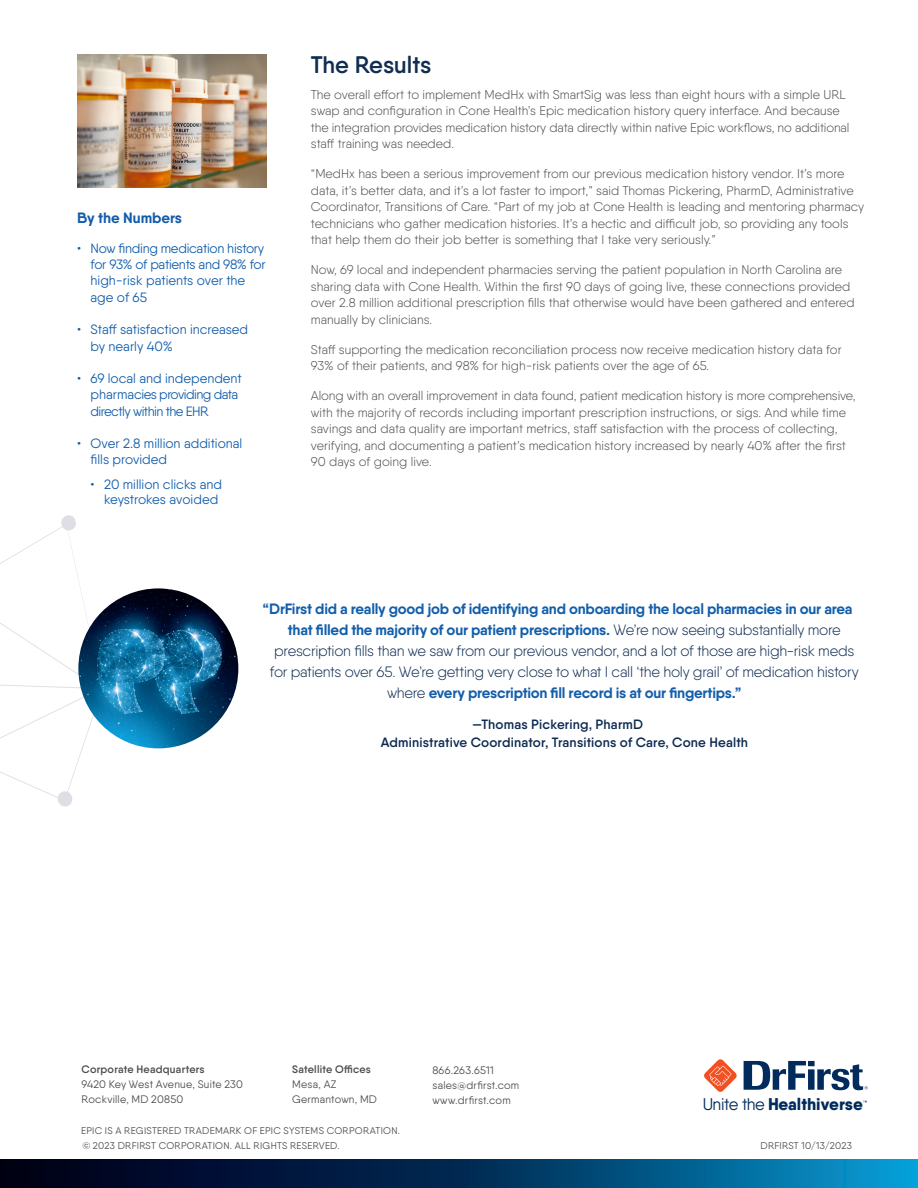
<style>
.page{position:relative;width:918px;height:1188px;background:#fff}
.page>*{position:absolute;margin:0;border:0;box-sizing:border-box;transform-origin:0 0}
.t1{font:600 24px "Qanelas Soft";letter-spacing:-.005em;color:#112d51}
.t2{font:800 16.95px "Qanelas Soft";color:#002b5c}
.t3{font:300 15px/21px "Qanelas Soft";letter-spacing:-.02em;color:#0d2b51;text-align:center}
.t4{font:700 15px "Qanelas Soft";letter-spacing:-.005em;color:#135cab}
.t5{font:13.5px/16.5px "Qanelas Soft";color:#135eab}
.t6{font:13.5px/16.2px "Qanelas Soft";letter-spacing:-.02em;color:#135eab}
.t7{font:600 13.5px/18px "Qanelas Soft";letter-spacing:.01em;color:#0d2b51}
.t8{font:13.5px/16.2px "Qanelas Soft";letter-spacing:-.04em;color:#135eab}
.t9{font:300 12.75px/16.5px "Qanelas Soft";color:#4b4c4d}
.t10{font:10.8px "Qanelas Soft";letter-spacing:.02em;color:#4b4c4d}
.t11{font:600 10.8px "Qanelas Soft";letter-spacing:.02em;color:#4b4c4d}
.t12{font:9.75px "Qanelas Soft";letter-spacing:.025em;color:#4b4c4d}
.s1{font-weight:700;color:#135eab}
.s2{font-weight:400}
</style>
<div class="page">
<svg style="left:0;top:1159px;width:918px;height:29px;background:#013962"></svg>
<svg style="left:704px;top:1059px;width:33px;height:33px"></svg>
<svg style="left:744px;top:1061px;width:124px;height:29px"></svg>
<svg style="left:0;top:515px;width:112px;height:292px"></svg>
<img style="left:78px;top:588px;width:160px;height:160px;border-radius:80px">
<img style="left:78px;top:54px;width:189px;height:134px">
<p class="t4" style="left:77px;top:209px;width:107px">By the Numbers</p>
<p class="t6" style="left:91px;top:240px;width:177px;text-indent:-14px">• Now finding medication history for 93% of patients and 98% for high-risk patients over the age of 65</p>
<p class="t5" style="left:91px;top:321px;width:159px;text-indent:-14px">• Staff satisfaction increased by nearly 40%</p>
<p class="t8" style="left:91px;top:370px;width:153px;text-indent:-14px">• 69 local and independent pharmacies providing data directly within the EHR</p>
<p class="t5" style="left:91px;top:435px;width:153px;text-indent:-14px">• Over 2.8 million additional fills provided</p>
<p class="t5" style="left:91px;top:477px;width:133px;line-height:14.4px;text-align:right">• 20 million clicks and keystrokes avoided</p>
<p class="t1" style="left:311px;top:50px;width:122px">The Results</p>
<p class="t9" style="left:311px;top:86px;width:540px">The overall effort to implement MedHx with SmartSig was less than eight hours with a simple URL swap and configuration in Cone Health’s Epic medication history query interface. And because the integration provides medication history data directly within native Epic workflows, no additional staff training was needed.</p>
<p class="t9" style="left:311px;top:165px;width:555px">“MedHx has been a serious improvement from our previous medication history vendor. It’s more data, it’s better data, and it’s a lot faster to import,” said Thomas Pickering, PharmD, Administrative Coordinator, Transitions of Care. “Part of my job at Cone Health is leading and mentoring pharmacy technicians who gather medication histories. It’s a hectic and difficult job, so providing any tools that help them do their job better is something that I take very seriously.”</p>
<p class="t9" style="left:311px;top:261px;width:545px">Now, 69 local and independent pharmacies serving the patient population in North Carolina are sharing data with Cone Health. Within the first 90 days of going live, these connections provided over 2.8 million additional prescription fills that otherwise would have been gathered and entered manually by clinicians.</p>
<p class="t9" style="left:311px;top:341px;width:532px">Staff supporting the medication reconciliation process now receive medication history data for<br>93% of their patients, and 98% for high-risk patients over the age of 65.</p>
<p class="t9" style="left:311px;top:387px;width:546px">Along with an overall improvement in data found, patient medication history is more comprehensive, with the majority of records including important prescription instructions, or sigs. And while time savings and data quality are important metrics, staff satisfaction with the process of collecting, verifying, and documenting a patient’s medication history increased by nearly 40% after the first 90 days of going live.</p>
<p class="t3" style="left:263px;top:598px;width:598px"><span class="s1">“DrFirst did a really good job of identifying and onboarding the local pharmacies in our area that filled the majority of our patient prescriptions.</span> We’re now seeing substantially more prescription fills than we saw from our previous vendor, and a lot of those are high-risk meds for patients over 65. We’re getting very close to what I call ‘the holy grail’ of medication history where <span class="s1">every prescription fill record is at our fingertips.”</span></p>
<p class="t7" style="left:381px;top:715px;width:369px;text-indent:91px">—Thomas Pickering, PharmD<br>Administrative Coordinator, Transitions of Care, Cone Health</p>
<p class="t11" style="left:82px;top:1063px;width:125px">Corporate Headquarters</p>
<p class="t10" style="left:82px;top:1078px;width:163px">9420 Key West Avenue, Suite 230</p>
<p class="t10" style="left:82px;top:1093px;width:103px">Rockville, MD 20850</p>
<p class="t11" style="left:292px;top:1063px;width:80px">Satellite Offices</p>
<p class="t10" style="left:292px;top:1078px;width:46px">Mesa, AZ</p>
<p class="t10" style="left:292px;top:1093px;width:86px">Germantown, MD</p>
<p class="t10" style="left:432px;top:1063px;width:63px">866.263.6511</p>
<p class="t10" style="left:432px;top:1078px;width:88px">sales@drfirst.com</p>
<p class="t10" style="left:432px;top:1093px;width:80px">www.drfirst.com</p>
<p class="t2" style="left:703px;top:1094px;width:162px"><span class="s2">Unite the</span> Healthiverse</p>
<p class="t12" style="left:81px;top:1124px;width:321px">EPIC IS A REGISTERED TRADEMARK OF EPIC SYSTEMS CORPORATION.</p>
<p class="t12" style="left:82px;top:1140px;width:259px">© 2023 DRFIRST CORPORATION. ALL RIGHTS RESERVED.</p>
<p class="t12" style="left:761px;top:1140px;width:93px">DRFIRST 10/13/2023</p>
</div>
